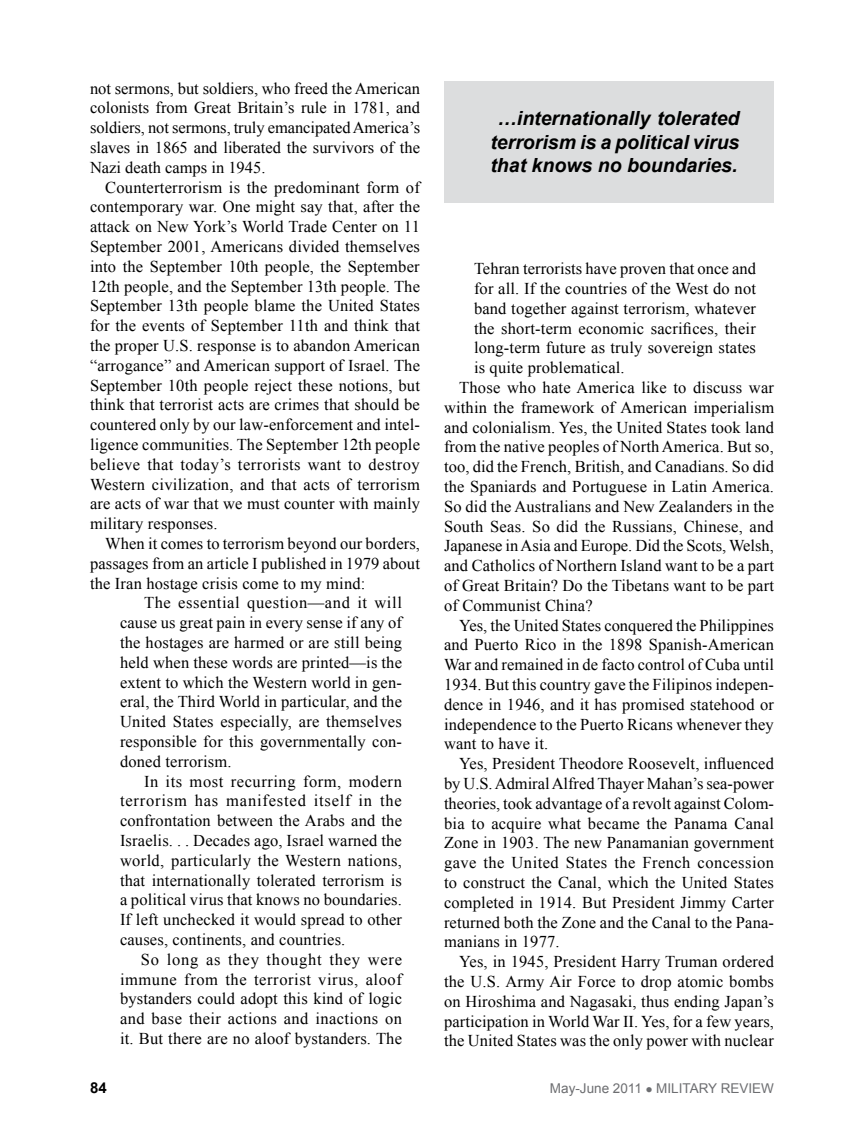
<style>
.page{position:relative;width:864px;height:1134px;background:#fff}
.page>*{position:absolute;margin:0;border:0;box-sizing:border-box;transform-origin:0 0}
.fob_indented_quotes{font:italic 700 19.5px/23.4px "Arial";color:#000;text-align:center}
.fob{font:16.5px/19.8px "Times New Roman";letter-spacing:.01em;color:#000;text-align:justify}
.fob_indented_quotes-2{font:16.5px/19.8px "Times New Roman";letter-spacing:.01em;color:#000;text-align:justify}
.subhead{font:700 15px "Arial";color:#000}
.subhead-2{font:13.5px "Arial";color:#6d6e71}
</style>
<div class="page">
<div style="left:444px;top:81px;width:330px;height:121px;background:#dcddde"></div>
<p class="fob" style="left:90px;top:78px;width:332px">not sermons, but soldiers, who freed the American colonists from Great Britain’s rule in 1781, and soldiers, not sermons, truly emancipated America’s slaves in 1865 and liberated the survivors of the Nazi death camps in 1945.</p>
<p class="fob" style="left:90px;top:177px;width:332px;text-indent:15px">Counterterrorism is the predominant form of contemporary war. One might say that, after the attack on New York’s World Trade Center on 11<br>September 2001, Americans divided themselves into the September 10th people, the September 12th people, and the September 13th people. The September 13th people blame the United States for the events of September 11th and think that the proper U.S. response is to abandon American “arrogance” and American support of Israel. The September 10th people reject these notions, but think that terrorist acts are crimes that should be countered only by our law-enforcement and intel&shy;ligence communities. The September 12th people believe that today’s terrorists want to destroy Western civilization, and that acts of terrorism are acts of war that we must counter with mainly military responses.</p>
<p class="fob" style="left:90px;top:533px;width:332px;text-indent:15px">When it comes to terrorism beyond our borders, passages from an article I published in 1979 about the Iran hostage crisis come to my mind:</p>
<p class="fob_indented_quotes-2" style="left:120px;top:593px;width:284px;text-indent:24px">The essential question—and it will cause us great pain in every sense if any of the hostages are harmed or are still being held when these words are printed—is the extent to which the Western world in gen&shy;eral, the Third World in particular, and the United States especially, are themselves responsible for this governmentally con&shy;doned terrorism.</p>
<p class="fob_indented_quotes-2" style="left:120px;top:771px;width:284px;text-indent:24px">In its most recurring form, modern terrorism has manifested itself in the confrontation between the Arabs and the Israelis. . . Decades ago, Israel warned the world, particularly the Western nations, that internationally tolerated terrorism is a political virus that knows no boundaries.<br>If left unchecked it would spread to other causes, continents, and countries.</p>
<p class="fob_indented_quotes-2" style="left:120px;top:949px;width:284px;text-indent:21px">So long as they thought they were immune from the terrorist virus, aloof bystanders could adopt this kind of logic and base their actions and inactions on it. But there are no aloof bystanders. The</p>
<p class="fob_indented_quotes" style="left:490px;top:108px;width:250px">…internationally tolerated terrorism is a political virus that knows no boundaries.</p>
<p class="fob_indented_quotes-2" style="left:474px;top:259px;width:284px">Tehran terrorists have proven that once and for all. If the countries of the West do not band together against terrorism, whatever the short-term economic sacrifices, their long-term future as truly sovereign states is quite problematical.</p>
<p class="fob" style="left:444px;top:377px;width:332px;text-indent:15px">Those who hate America like to discuss war within the framework of American imperialism and colonialism. Yes, the United States took land from the native peoples of North America. But so, too, did the French, British, and Canadians. So did the Spaniards and Portuguese in Latin America.<br>So did the Australians and New Zealanders in the South Seas. So did the Russians, Chinese, and Japanese in Asia and Europe. Did the Scots, Welsh, and Catholics of Northern Island want to be a part of Great Britain? Do the Tibetans want to be part of Communist China?</p>
<p class="fob" style="left:444px;top:615px;width:332px;text-indent:15px">Yes, the United States conquered the Philippines and Puerto Rico in the 1898 Spanish-American War and remained in de facto control of Cuba until 1934. But this country gave the Filipinos indepen&shy;dence in 1946, and it has promised statehood or independence to the Puerto Ricans whenever they want to have it.</p>
<p class="fob" style="left:444px;top:754px;width:332px;text-indent:15px">Yes, President Theodore Roosevelt, influenced by U.S. Admiral Alfred Thayer Mahan’s sea-power theories, took advantage of a revolt against Colom&shy;bia to acquire what became the Panama Canal Zone in 1903. The new Panamanian government gave the United States the French concession to construct the Canal, which the United States completed in 1914. But President Jimmy Carter returned both the Zone and the Canal to the Pana&shy;manians in 1977.</p>
<p class="fob" style="left:444px;top:952px;width:332px;text-indent:15px">Yes, in 1945, President Harry Truman ordered the U.S. Army Air Force to drop atomic bombs on Hiroshima and Nagasaki, thus ending Japan’s participation in World War II. Yes, for a few years, the United States was the only power with nuclear</p>
<p class="subhead" style="left:90px;top:1078px;width:18px">84</p>
<p class="subhead-2" style="left:550px;top:1080px;width:226px">May-June 2011 ● MILITARY REVIEW</p>
</div>
